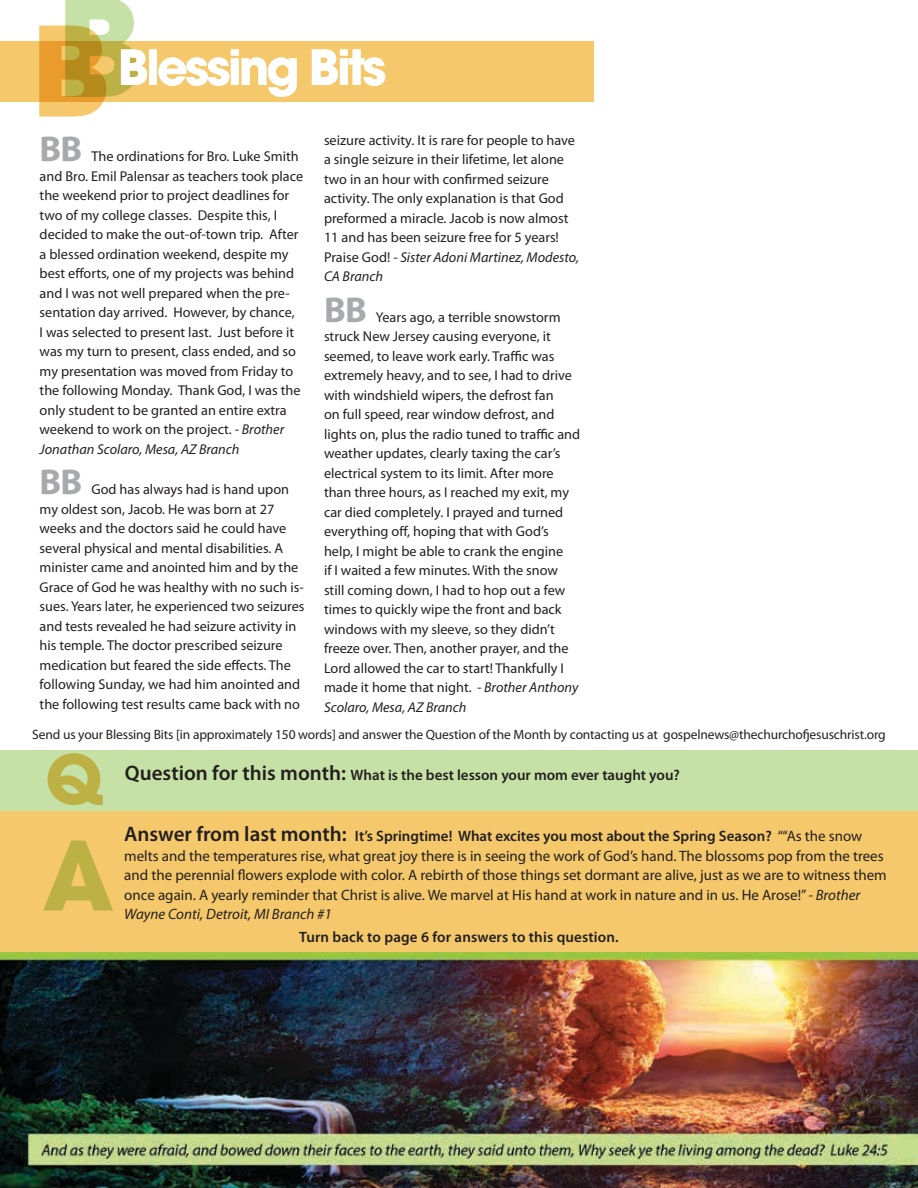
<style>
.page{position:relative;width:918px;height:1188px;background:#fff}
.page>*{position:absolute;margin:0;border:0;box-sizing:border-box;transform-origin:0 0}
.t1{font:700 36px "Myriad Pro";color:#a7a9ac}
.t2{font:15px/19.5px "Myriad Pro";color:#231f20}
.t3{font:600 15px "Myriad Pro";color:#231f20}
.t4{font:14.25px/19.5px "Myriad Pro";color:#231f20}
.t5{font:13.5px "Myriad Pro";letter-spacing:-.01em;color:#231f20}
.s1{font-style:italic}
.s2{font-size:21px}
.s3{font-weight:600;font-size:21px}
.s4{font-weight:600}
</style>
<div class="page">
<div style="left:0;top:810px;width:918px;height:165px;background:#f4c86b"></div>
<div style="left:0;top:750px;width:918px;height:60px;background:#c6e1a5"></div>
<svg style="left:43px;top:841px;width:70px;height:69px"></svg>
<svg style="left:48px;top:753px;width:55px;height:52px"></svg>
<div style="left:0;top:41px;width:594px;height:61px;background:#f4c86b"></div>
<svg style="left:39px;top:0;width:346px;height:117px"></svg>
<img style="left:0;top:953px;width:918px;height:235px">
<h1 class="t1" style="left:40px;top:126px;width:44px">BB</h1>
<p class="t4" style="left:40px;top:146px;width:265px;text-indent:52px">The ordinations for Bro. Luke Smith and Bro. Emil Palensar as teachers took place the weekend prior to project deadlines for two of my college classes. Despite this, I decided to make the out-of-town trip. After a blessed ordination weekend, despite my best efforts, one of my projects was behind and I was not well prepared when the pre&shy;sentation day arrived. However, by chance,<br>I was selected to present last. Just before it was my turn to present, class ended, and so my presentation was moved from Friday to the following Monday. Thank God, I was the only student to be granted an entire extra weekend to work on the project. <span class="s1">- Brother Jonathan Scolaro, Mesa, AZ Branch</span></p>
<h1 class="t1" style="left:40px;top:459px;width:44px">BB</h1>
<p class="t4" style="left:40px;top:479px;width:266px;text-indent:52px">God has always had is hand upon my oldest son, Jacob. He was born at 27 weeks and the doctors said he could have several physical and mental disabilities. A minister came and anointed him and by the Grace of God he was healthy with no such is&shy;sues. Years later, he experienced two seizures and tests revealed he had seizure activity in his temple. The doctor prescribed seizure medication but feared the side effects. The following Sunday, we had him anointed and the following test results came back with no</p>
<p class="t4" style="left:324px;top:130px;width:257px">seizure activity. It is rare for people to have a single seizure in their lifetime, let alone two in an hour with confirmed seizure activity. The only explanation is that God preformed a miracle. Jacob is now almost 11 and has been seizure free for 5 years!<br>Praise God! <span class="s1">- Sister Adoni Martinez, Modesto, CA Branch</span></p>
<h1 class="t1" style="left:324px;top:286px;width:44px">BB</h1>
<p class="t4" style="left:324px;top:307px;width:258px;text-indent:52px">Years ago, a terrible snowstorm struck New Jersey causing everyone, it seemed, to leave work early. Traffic was extremely heavy, and to see, I had to drive with windshield wipers, the defrost fan<br>on full speed, rear window defrost, and lights on, plus the radio tuned to traffic and weather updates, clearly taxing the car’s electrical system to its limit. After more than three hours, as I reached my exit, my car died completely. I prayed and turned everything off, hoping that with God’s help, I might be able to crank the engine<br>if I waited a few minutes. With the snow still coming down, I had to hop out a few times to quickly wipe the front and back windows with my sleeve, so they didn’t freeze over. Then, another prayer, and the Lord allowed the car to start! Thankfully I made it home that night. <span class="s1">- Brother Anthony Scolaro, Mesa, AZ Branch</span></p>
<p class="t5" style="left:32px;top:727px;width:855px">Send us your Blessing Bits [in approximately 150 words] and answer the Question of the Month by contacting us at gospelnews@thechurchofjesuschrist.org</p>
<p class="t3" style="left:125px;top:766px;width:557px"><span class="s2">Question for this month:</span> What is the best lesson your mom ever taught you?</p>
<p class="t2" style="left:124px;top:826px;width:764px"><span class="s3">Answer from last month:</span> <span class="s4">It’s Springtime! What excites you most about the Spring Season?</span> ““As the snow melts and the temperatures rise, what great joy there is in seeing the work of God’s hand. The blossoms pop from the trees and the perennial flowers explode with color. A rebirth of those things set dormant are alive, just as we are to witness them once again. A yearly reminder that Christ is alive. We marvel at His hand at work in nature and in us. He Arose!” <span class="s1">- Brother Wayne Conti, Detroit, MI Branch #1</span></p>
<p class="t3" style="left:299px;top:927px;width:321px">Turn back to page 6 for answers to this question.</p>
</div>
